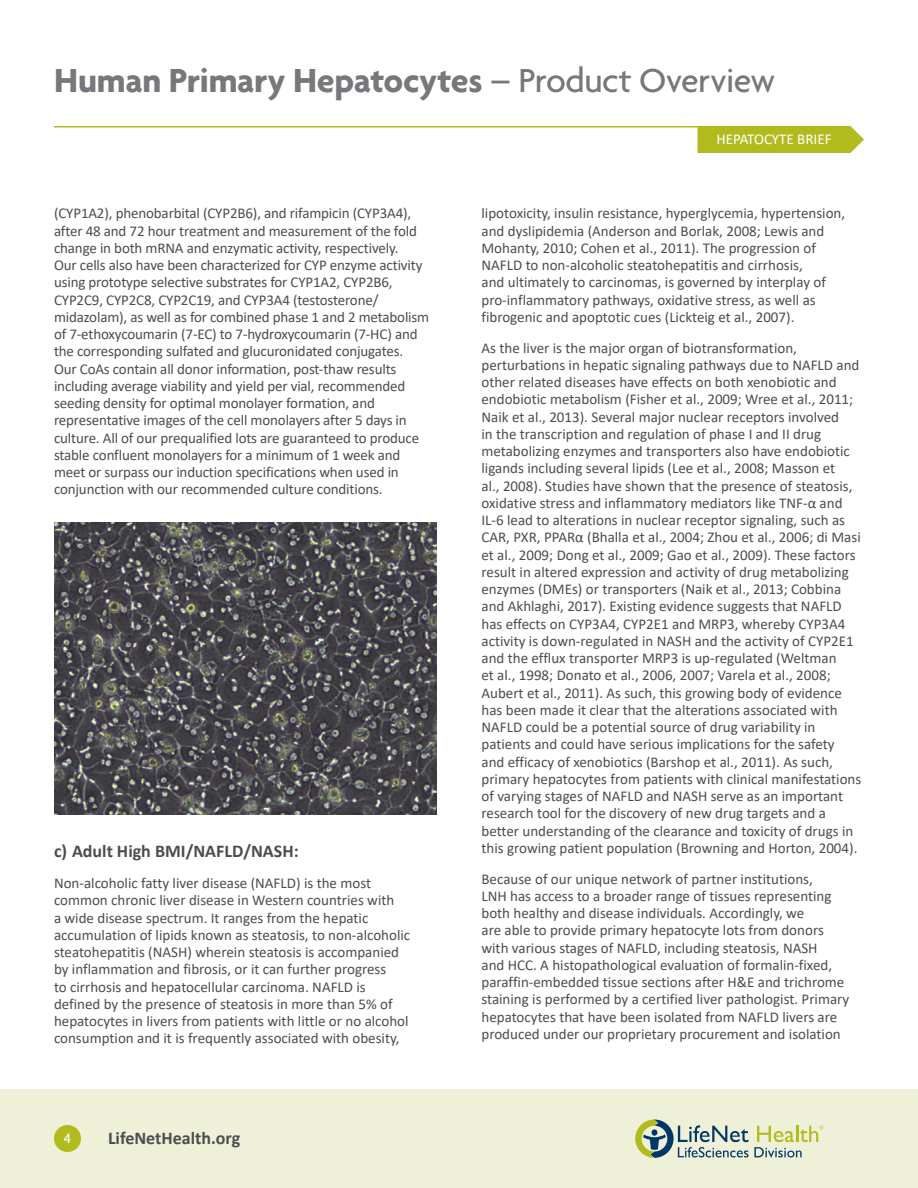
<style>
.page{position:relative;width:918px;height:1188px;background:#fff}
.page>*{position:absolute;margin:0;border:0;box-sizing:border-box;transform-origin:0 0}
.t1{font:700 36px "Agenda";letter-spacing:-.01em;color:#77787b}
.t2{font:700 18px "Calibri";color:#4d4d4f}
.t3{font:15px/17.2px "Calibri";color:#4d4d4f}
.t4{font:15px "Calibri";color:#fff}
.t5{font:500 15px "Agenda";color:#fff}
.s1{font-weight:500}
</style>
<div class="page">
<div style="left:0;top:1089px;width:918px;height:99px;background:#eef0d7"></div>
<svg style="left:635px;top:1119px;width:188px;height:39px"></svg>
<div style="left:697px;top:126px;width:167px;height:27px;background:#b2bb1e"></div>
<div style="left:54px;top:1125px;width:27px;height:27px;background:#b2bb1e;border-radius:50%"></div>
<hr style="left:54px;top:126px;width:796px;height:2px;background:#b2bb1e">
<img style="left:54px;top:522px;width:382px;height:292px">
<h1 class="t1" style="left:54px;top:58px;width:723px">Human Primary Hepatocytes <span class="s1">– Product Overview</span></h1>
<p class="t3" style="left:54px;top:204px;width:377px">(CYP1A2), phenobarbital (CYP2B6), and rifampicin (CYP3A4), after 48 and 72 hour treatment and measurement of the fold change in both mRNA and enzymatic activity, respectively.<br>Our cells also have been characterized for CYP enzyme activity using prototype selective substrates for CYP1A2, CYP2B6, CYP2C9, CYP2C8, CYP2C19, and CYP3A4 (testosterone/ midazolam), as well as for combined phase 1 and 2 metabolism of 7-ethoxycoumarin (7-EC) to 7-hydroxycoumarin (7-HC) and the corresponding sulfated and glucuronidated conjugates.<br>Our CoAs contain all donor information, post-thaw results including average viability and yield per vial, recommended seeding density for optimal monolayer formation, and representative images of the cell monolayers after 5 days in culture. All of our prequalified lots are guaranteed to produce stable confluent monolayers for a minimum of 1 week and meet or surpass our induction specifications when used in conjunction with our recommended culture conditions.</p>
<p class="t2" style="left:54px;top:839px;width:246px">c) Adult High BMI/NAFLD/NASH:</p>
<p class="t3" style="left:54px;top:874px;width:358px">Non-alcoholic fatty liver disease (NAFLD) is the most common chronic liver disease in Western countries with<br>a wide disease spectrum. It ranges from the hepatic accumulation of lipids known as steatosis, to non-alcoholic steatohepatitis (NASH) wherein steatosis is accompanied by inflammation and fibrosis, or it can further progress<br>to cirrhosis and hepatocellular carcinoma. NAFLD is defined by the presence of steatosis in more than 5% of hepatocytes in livers from patients with little or no alcohol consumption and it is frequently associated with obesity,</p>
<p class="t5" style="left:64px;top:1129px;width:9px">4</p>
<p class="t2" style="left:108px;top:1126px;width:134px">LifeNetHealth.org</p>
<p class="t4" style="left:716px;top:129px;width:117px">HEPATOCYTE BRIEF</p>
<p class="t3" style="left:482px;top:204px;width:365px">lipotoxicity, insulin resistance, hyperglycemia, hypertension, and dyslipidemia (Anderson and Borlak, 2008; Lewis and Mohanty, 2010; Cohen et al., 2011). The progression of NAFLD to non-alcoholic steatohepatitis and cirrhosis,<br>and ultimately to carcinomas, is governed by interplay of pro-inflammatory pathways, oxidative stress, as well as fibrogenic and apoptotic cues (Lickteig et al., 2007).</p>
<p class="t3" style="left:482px;top:339px;width:381px">As the liver is the major organ of biotransformation, perturbations in hepatic signaling pathways due to NAFLD and other related diseases have effects on both xenobiotic and endobiotic metabolism (Fisher et al., 2009; Wree et al., 2011; Naik et al., 2013). Several major nuclear receptors involved<br>in the transcription and regulation of phase I and II drug metabolizing enzymes and transporters also have endobiotic ligands including several lipids (Lee et al., 2008; Masson et<br>al., 2008). Studies have shown that the presence of steatosis, oxidative stress and inflammatory mediators like TNF-α and IL-6 lead to alterations in nuclear receptor signaling, such as CAR, PXR, PPARα (Bhalla et al., 2004; Zhou et al., 2006; di Masi et al., 2009; Dong et al., 2009; Gao et al., 2009). These factors result in altered expression and activity of drug metabolizing enzymes (DMEs) or transporters (Naik et al., 2013; Cobbina and Akhlaghi, 2017). Existing evidence suggests that NAFLD has effects on CYP3A4, CYP2E1 and MRP3, whereby CYP3A4 activity is down-regulated in NASH and the activity of CYP2E1 and the efflux transporter MRP3 is up-regulated (Weltman<br>et al., 1998; Donato et al., 2006, 2007; Varela et al., 2008; Aubert et al., 2011). As such, this growing body of evidence has been made it clear that the alterations associated with NAFLD could be a potential source of drug variability in patients and could have serious implications for the safety<br>and efficacy of xenobiotics (Barshop et al., 2011). As such, primary hepatocytes from patients with clinical manifestations of varying stages of NAFLD and NASH serve as an important research tool for the discovery of new drug targets and a better understanding of the clearance and toxicity of drugs in this growing patient population (Browning and Horton, 2004).</p>
<p class="t3" style="left:482px;top:870px;width:369px">Because of our unique network of partner institutions,<br>LNH has access to a broader range of tissues representing both healthy and disease individuals. Accordingly, we<br>are able to provide primary hepatocyte lots from donors with various stages of NAFLD, including steatosis, NASH<br>and HCC. A histopathological evaluation of formalin-fixed, paraffin-embedded tissue sections after H&amp;E and trichrome staining is performed by a certified liver pathologist. Primary hepatocytes that have been isolated from NAFLD livers are produced under our proprietary procurement and isolation</p>
</div>
